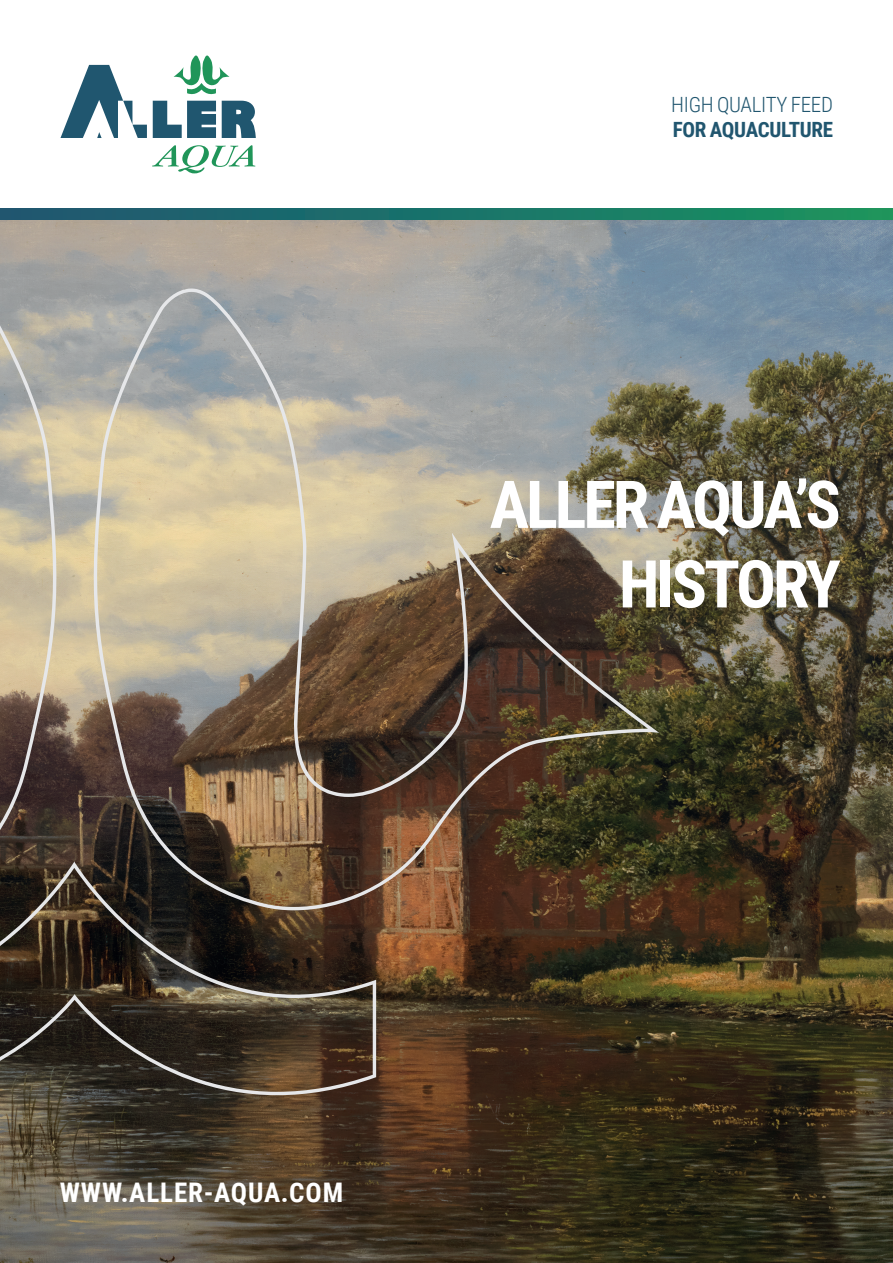
<style>
.page{position:relative;width:893px;height:1263px;background:#fff}
.page>*{position:absolute;margin:0;border:0;box-sizing:border-box;transform-origin:0 0}
.t1{font:700 66px/79.5px "Roboto Condensed";letter-spacing:-.045em;color:#fff;text-align:right}
.t2{font:700 27px "Roboto Condensed";letter-spacing:.035em;color:#fff}
.t3{font:300 21px "Roboto Condensed";letter-spacing:-.015em;color:#21566f}
.t4{font:700 21px "Roboto Condensed";letter-spacing:-.015em;color:#21566f}
</style>
<div class="page">
<svg style="left:152px;top:145px;width:103px;height:28px"></svg>
<svg style="left:61px;top:65px;width:86px;height:73px"></svg>
<svg style="left:153px;top:55px;width:103px;height:83px"></svg>
<img style="left:0;top:219px;width:893px;height:1044px">
<svg style="left:0;top:288px;width:63px;height:573px;background:#a09686"></svg>
<svg style="left:87px;top:288px;width:572px;height:622px;background:#8a7f6e"></svg>
<svg style="left:0;top:861px;width:376px;height:234px;background:#3e3328"></svg>
<svg style="left:0;top:209px;width:893px;height:10px;background:#1b7368"></svg>
<p class="t3" style="left:671px;top:90px;width:163px">HIGH QUALITY FEED</p>
<p class="t4" style="left:673px;top:115px;width:162px">FOR AQUACULTURE</p>
<p class="t1" style="left:490px;top:462px;width:353px">ALLERAQUAS’<br>HISTORY</p>
<p class="t2" style="left:60px;top:1173px;width:285px">WWW.ALLER-AQUA.COM</p>
</div>
